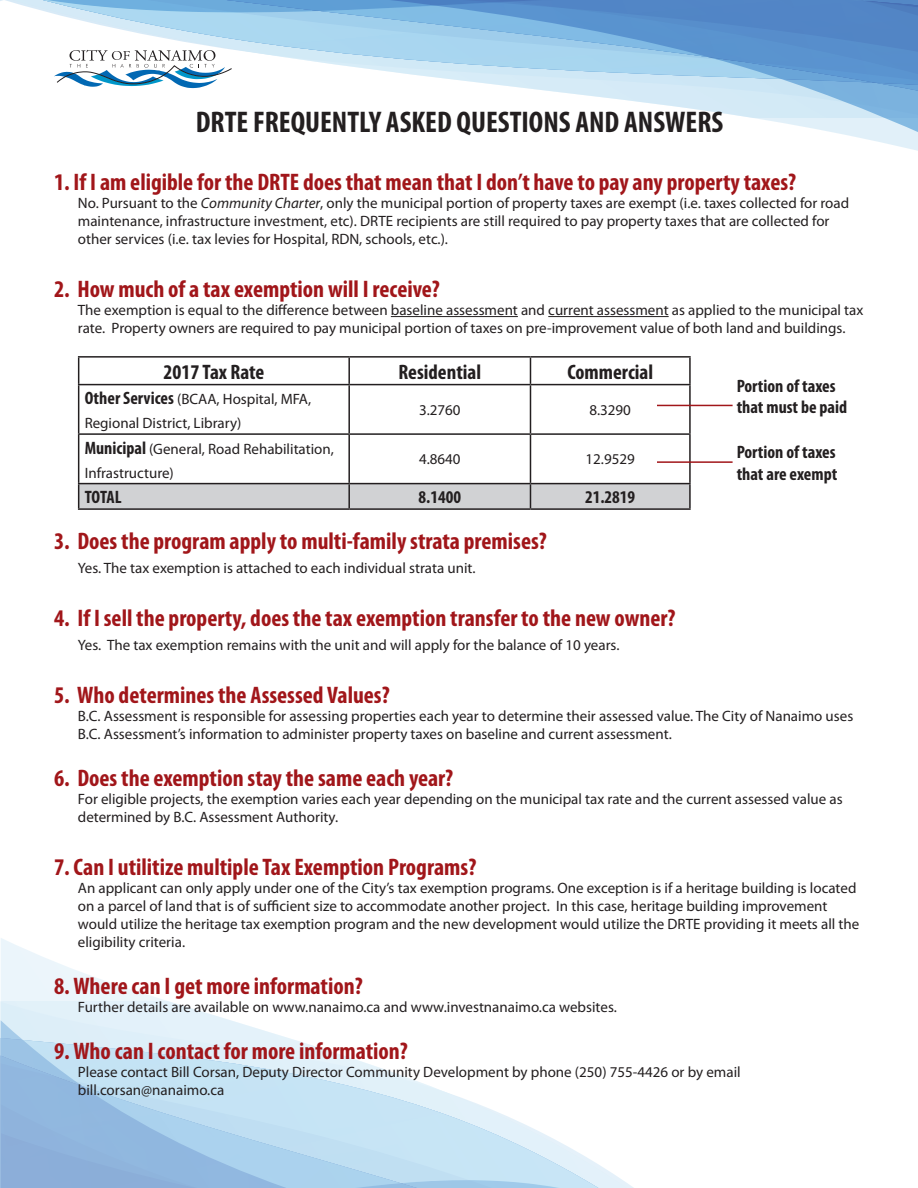
<style>
.page{position:relative;width:918px;height:1188px;background:#fff}
.page>*{position:absolute;margin:0;border:0;box-sizing:border-box;transform-origin:0 0}
.t1{font:700 condensed 30px "Myriad Pro";color:#231f20}
.t2{font:700 condensed 24px "Myriad Pro";color:#a1161a}
.t3{font:700 condensed 21px "Myriad Pro";color:#231f20}
.t4{font:700 condensed 18px/21.6px "Myriad Pro";color:#231f20}
.t5{font:15px/18px "Myriad Pro";color:#231f20}
.s1{font-style:italic}
.s2{font-weight:700;font-stretch:condensed;font-size:18px}
</style>
<div class="page">
<svg style="left:1px;top:938px;width:169px;height:64px"></svg>
<svg style="left:1px;top:1002px;width:633px;height:186px"></svg>
<svg style="left:1px;top:1020px;width:286px;height:168px;background:#b1d0ea"></svg>
<svg style="left:5px;top:0;width:384px;height:89px"></svg>
<svg style="left:389px;top:0;width:529px;height:137px"></svg>
<hr style="left:391px;top:316px;width:127px;height:1px;background:#231f20">
<hr style="left:548px;top:316px;width:121px;height:1px;background:#231f20">
<svg style="left:54px;top:50px;width:178px;height:38px"></svg>
<hr style="left:78px;top:356px;width:271px;height:2px;background:#231f20">
<svg style="left:78px;top:358px;width:1px;height:26px"></svg>
<hr style="left:349px;top:356px;width:181px;height:2px;background:#231f20">
<hr style="left:348px;top:358px;width:2px;height:26px;background:#231f20">
<hr style="left:530px;top:356px;width:161px;height:2px;background:#231f20">
<svg style="left:530px;top:358px;width:1px;height:26px"></svg>
<hr style="left:689px;top:358px;width:2px;height:26px;background:#231f20">
<hr style="left:78px;top:384px;width:271px;height:1px;background:#231f20">
<hr style="left:78px;top:385px;width:1px;height:48px;background:#231f20">
<hr style="left:349px;top:384px;width:181px;height:1px;background:#231f20">
<hr style="left:348px;top:385px;width:2px;height:48px;background:#231f20">
<hr style="left:530px;top:384px;width:161px;height:1px;background:#231f20">
<hr style="left:530px;top:385px;width:1px;height:48px;background:#231f20">
<hr style="left:689px;top:385px;width:2px;height:48px;background:#231f20">
<hr style="left:78px;top:433px;width:271px;height:2px;background:#231f20">
<hr style="left:78px;top:435px;width:1px;height:48px;background:#231f20">
<hr style="left:349px;top:433px;width:181px;height:2px;background:#231f20">
<hr style="left:348px;top:435px;width:2px;height:48px;background:#231f20">
<hr style="left:530px;top:433px;width:161px;height:2px;background:#231f20">
<hr style="left:530px;top:435px;width:1px;height:48px;background:#231f20">
<hr style="left:689px;top:435px;width:2px;height:48px;background:#231f20">
<hr style="left:78px;top:483px;width:271px;height:1px;background:#231f20">
<hr style="left:349px;top:483px;width:181px;height:1px;background:#231f20">
<hr style="left:530px;top:483px;width:161px;height:1px;background:#231f20">
<div style="left:78px;top:484px;width:611px;height:24px;background:#d1d2d4"></div>
<hr style="left:689px;top:484px;width:2px;height:24px;background:#231f20">
<hr style="left:78px;top:508px;width:271px;height:2px;background:#231f20">
<hr style="left:349px;top:508px;width:181px;height:2px;background:#231f20">
<hr style="left:530px;top:508px;width:161px;height:2px;background:#231f20">
<hr style="left:657px;top:405px;width:76px;height:1px;background:#a1161a">
<hr style="left:657px;top:461px;width:76px;height:2px;background:#a1161a">
<p class="t1" style="left:196px;top:103px;width:529px">DRTE FREQUENTLY ASKED QUESTIONS AND ANSWERS</p>
<p class="t2" style="left:54px;top:167px;width:744px">1. If I am eligible for the DRTE does that mean that I don’t have to pay any property taxes?</p>
<p class="t5" style="left:78px;top:193px;width:773px">No. Pursuant to the <span class="s1">Community Charter</span>, only the municipal portion of property taxes are exempt (i.e. taxes collected for road maintenance, infrastructure investment, etc). DRTE recipients are still required to pay property taxes that are collected for other services (i.e. tax levies for Hospital, RDN, schools, etc.).</p>
<p class="t2" style="left:54px;top:274px;width:387px">2. How much of a tax exemption will I receive?</p>
<p class="t5" style="left:78px;top:301px;width:787px">The exemption is equal to the difference between baseline assessment and current assessment as applied to the municipal tax rate. Property owners are required to pay municipal portion of taxes on pre-improvement value of both land and buildings.</p>
<p class="t3" style="left:164px;top:358px;width:102px">2017 Tax Rate</p>
<p class="t3" style="left:398px;top:358px;width:84px">Residential</p>
<p class="t3" style="left:567px;top:358px;width:87px">Commercial</p>
<p class="t5" style="left:85px;top:387px;width:228px;line-height:24px"><span class="s2">Other Services</span> (BCAA, Hospital, MFA,<br>Regional District, Library)</p>
<p class="t5" style="left:419px;top:401px;width:43px">3.2760</p>
<p class="t5" style="left:589px;top:401px;width:43px">8.3290</p>
<p class="t5" style="left:85px;top:436px;width:251px;line-height:24px"><span class="s2">Municipal</span> (General, Road Rehabilitation,<br>Infrastructure)</p>
<p class="t5" style="left:419px;top:450px;width:43px">4.8640</p>
<p class="t5" style="left:586px;top:450px;width:51px">12.9529</p>
<p class="t4" style="left:85px;top:486px;width:38px">TOTAL</p>
<p class="t4" style="left:419px;top:486px;width:44px">8.1400</p>
<p class="t4" style="left:585px;top:486px;width:52px">21.2819</p>
<p class="t4" style="left:737px;top:374px;width:112px">Portion of taxes that must be paid</p>
<p class="t4" style="left:737px;top:441px;width:102px">Portion of taxes that are exempt</p>
<p class="t2" style="left:54px;top:526px;width:494px">3. Does the program apply to multi-family strata premises?</p>
<p class="t5" style="left:78px;top:558px;width:399px">Yes. The tax exemption is attached to each individual strata unit.</p>
<p class="t2" style="left:54px;top:603px;width:623px">4. If I sell the property, does the tax exemption transfer to the new owner?</p>
<p class="t5" style="left:78px;top:636px;width:543px">Yes. The tax exemption remains with the unit and will apply for the balance of 10 years.</p>
<p class="t2" style="left:54px;top:681px;width:337px">5. Who determines the Assessed Values?</p>
<p class="t5" style="left:78px;top:707px;width:777px">B.C. Assessment is responsible for assessing properties each year to determine their assessed value. The City of Nanaimo uses<br>B.C. Assessment’s information to administer property taxes on baseline and current assessment.</p>
<p class="t2" style="left:54px;top:763px;width:401px">6. Does the exemption stay the same each year?</p>
<p class="t5" style="left:78px;top:790px;width:766px">For eligible projects, the exemption varies each year depending on the municipal tax rate and the current assessed value as determined by B.C. Assessment Authority.</p>
<p class="t2" style="left:54px;top:852px;width:424px">7. Can I utilitize multiple Tax Exemption Programs?</p>
<p class="t5" style="left:78px;top:879px;width:783px">An applicant can only apply under one of the City’s tax exemption programs. One exception is if a heritage building is located on a parcel of land that is of sufficient size to accommodate another project. In this case, heritage building improvement would utilize the heritage tax exemption program and the new development would utilize the DRTE providing it meets all the eligibility criteria.</p>
<p class="t2" style="left:54px;top:971px;width:310px">8. Where can I get more information?</p>
<p class="t5" style="left:78px;top:998px;width:540px">Further details are available on www.nanaimo.ca and www.investnanaimo.ca websites.</p>
<p class="t2" style="left:54px;top:1036px;width:355px">9. Who can I contact for more information?</p>
<p class="t5" style="left:78px;top:1062px;width:664px">Please contact Bill Corsan, Deputy Director Community Development by phone (250) 755-4426 or by email</p>
<p class="t5" style="left:78px;top:1080px;width:148px">bill.corsan@nanaimo.ca</p>
</div>
